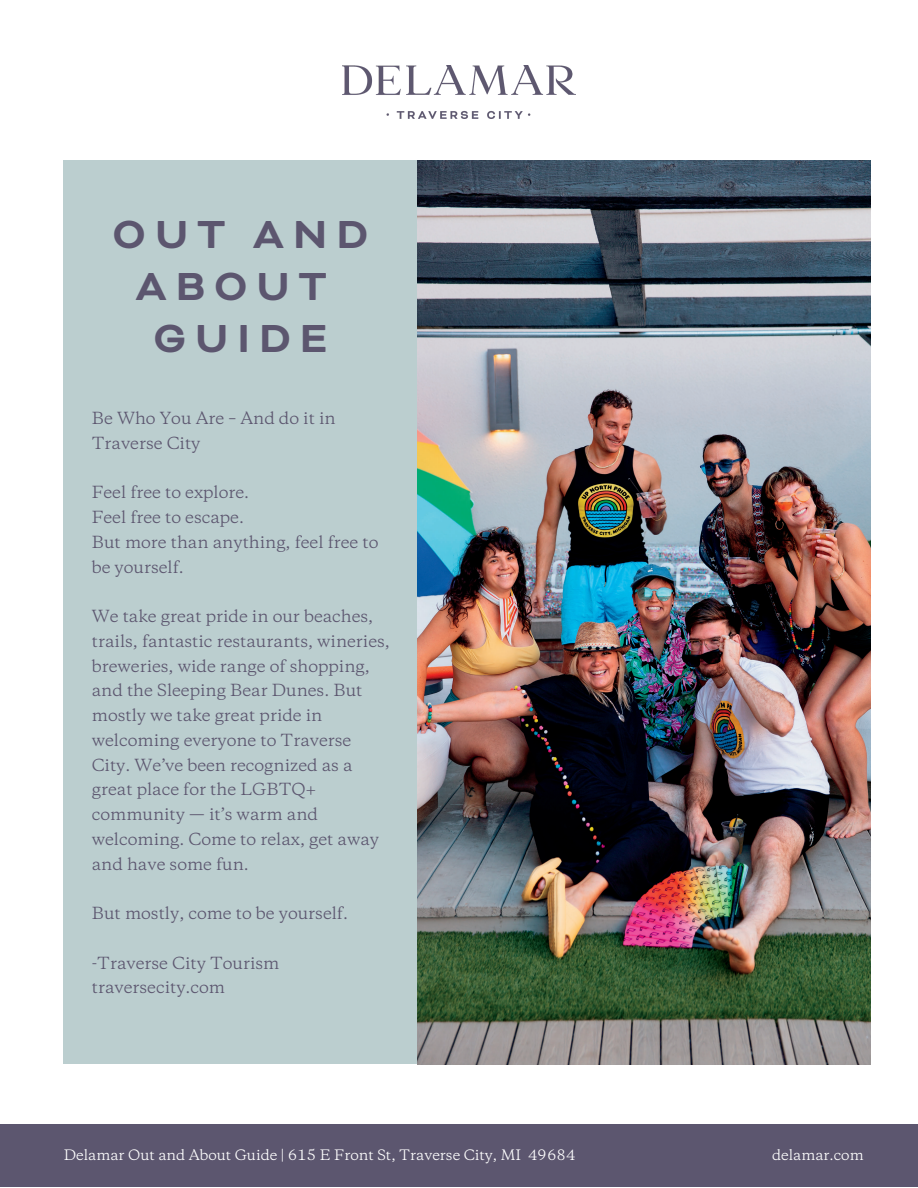
<style>
.page{position:relative;width:918px;height:1188px;background:#fff}
.page>*{position:absolute;margin:0;border:0;box-sizing:border-box;transform-origin:0 0}
.t1{font:700 45px/51.8px "Bicyclette";letter-spacing:.2em;color:#5c566f;text-align:center}
.t2{font:15.6px/24.8px "Copernicus";color:#5c566f}
.t3{font:13.5px "Copernicus";color:#fff}
</style>
<div class="page">
<div style="left:0;top:1124px;width:918px;height:63px;background:#5c566f"></div>
<img style="left:342px;top:65px;width:233px;height:53px">
<img style="left:417px;top:161px;width:454px;height:903px">
<div style="left:64px;top:161px;width:353px;height:903px;background:#bbcecf"></div>
<h1 class="t1" style="left:113px;top:209px;width:257px">OUT AND<br>ABOUT<br>GUIDE</h1>
<p class="t2" style="left:92px;top:407px;width:245px">Be Who You Are – And do it in<br>Traverse City</p>
<p class="t2" style="left:92px;top:481px;width:288px">Feel free to explore.<br>Feel free to escape.<br>But more than anything, feel free to be yourself.</p>
<p class="t2" style="left:92px;top:605px;width:300px">We take great pride in our beaches, trails, fantastic restaurants, wineries, breweries, wide range of shopping, and the Sleeping Bear Dunes. But mostly we take great pride in welcoming everyone to Traverse<br>City. We’ve been recognized as a great place for the LGBTQ+ community — it’s warm and welcoming. Come to relax, get away and have some fun.</p>
<p class="t2" style="left:92px;top:902px;width:258px">But mostly, come to be yourself.</p>
<p class="t2" style="left:92px;top:952px;width:189px">-Traverse City Tourism traversecity.com</p>
<p class="t3" style="left:64px;top:1148px;width:513px">Delamar Out and About Guide | 615 E Front St, Traverse City, MI 49684</p>
<p class="t3" style="left:772px;top:1148px;width:93px">delamar.com</p>
</div>
